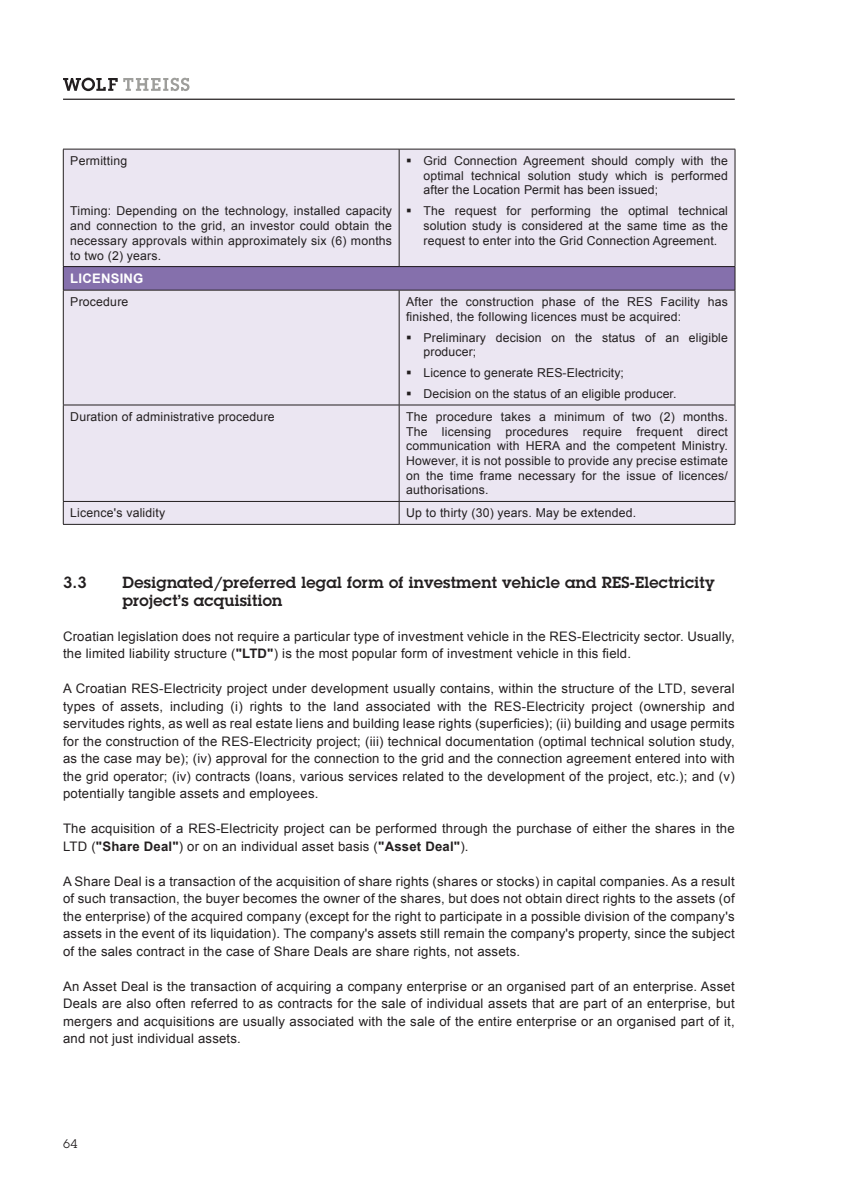
<style>
.page{position:relative;width:844px;height:1191px;background:#fff}
.page>*{position:absolute;margin:0;border:0;box-sizing:border-box;transform-origin:0 0}
.t1{font:600 15.75px/17.5px "Lubalin Graph Std";letter-spacing:.015em;color:#231f20}
.Text{font:13.12px/17.5px "Arial";letter-spacing:.015em;color:#231f20;text-align:justify}
.Text_table_7{font:700 13.12px "Arial";letter-spacing:.015em;color:#fff}
.Text_table_7-2{font:12.25px/14.7px "Arial";letter-spacing:.015em;color:#231f20;text-align:justify}
.t2{font:12.25px "Lubalin Graph Std";color:#231f20}
.s1{font-weight:700}
</style>
<div class="page">
<hr style="left:63px;top:99px;width:671px;height:1px;background:#231f20">
<svg style="left:63px;top:78px;width:126px;height:13px"></svg>
<div style="left:64px;top:150px;width:670px;height:374px;background:#ebe6f2"></div>
<div style="left:63px;top:266px;width:671px;height:24px;background:#8570ac"></div>
<hr style="left:63px;top:149px;width:336px;height:1px;background:#231f20">
<hr style="left:63px;top:149px;width:1px;height:117px;background:#231f20">
<hr style="left:399px;top:149px;width:336px;height:1px;background:#231f20">
<hr style="left:399px;top:149px;width:1px;height:117px;background:#231f20">
<hr style="left:734px;top:149px;width:1px;height:117px;background:#231f20">
<hr style="left:63px;top:290px;width:1px;height:115px;background:#231f20">
<hr style="left:399px;top:290px;width:1px;height:115px;background:#231f20">
<hr style="left:734px;top:290px;width:1px;height:115px;background:#231f20">
<hr style="left:63px;top:405px;width:336px;height:1px;background:#231f20">
<hr style="left:63px;top:405px;width:1px;height:96px;background:#231f20">
<hr style="left:399px;top:405px;width:336px;height:1px;background:#231f20">
<hr style="left:399px;top:405px;width:1px;height:96px;background:#231f20">
<hr style="left:734px;top:405px;width:1px;height:96px;background:#231f20">
<hr style="left:63px;top:501px;width:336px;height:1px;background:#231f20">
<svg style="left:63px;top:502px;width:1px;height:22px"></svg>
<hr style="left:399px;top:501px;width:336px;height:1px;background:#231f20">
<svg style="left:399px;top:502px;width:1px;height:22px"></svg>
<svg style="left:734px;top:502px;width:1px;height:22px"></svg>
<hr style="left:63px;top:524px;width:336px;height:1px;background:#231f20">
<hr style="left:399px;top:524px;width:336px;height:1px;background:#231f20">
<hr style="left:63px;top:266px;width:336px;height:1px;background:#231f20">
<svg style="left:63px;top:267px;width:1px;height:23px"></svg>
<hr style="left:399px;top:266px;width:336px;height:1px;background:#231f20">
<svg style="left:734px;top:267px;width:1px;height:23px"></svg>
<hr style="left:63px;top:290px;width:336px;height:1px;background:#231f20">
<hr style="left:399px;top:290px;width:336px;height:1px;background:#231f20">
<svg style="left:407px;top:209px;width:3px;height:4px"></svg>
<svg style="left:407px;top:335px;width:3px;height:4px"></svg>
<p class="Text_table_7-2" style="left:70px;top:153px;width:58px">Permitting</p>
<p class="Text_table_7-2" style="left:70px;top:204px;width:323px">Timing: Depending on the technology, installed capacity and connection to the grid, an investor could obtain the necessary approvals within approximately six (6) months to two (2) years.</p>
<p class="Text_table_7-2" style="left:423px;top:153px;width:306px">Grid Connection Agreement should comply with the optimal technical solution study which is performed after the Location Permit has been issued;</p>
<p class="Text_table_7-2" style="left:423px;top:204px;width:306px">The request for performing the optimal technical solution study is considered at the same time as the request to enter into the Grid Connection Agreement.</p>
<p class="Text_table_7" style="left:70px;top:270px;width:75px">LICENSING</p>
<p class="Text_table_7-2" style="left:70px;top:294px;width:60px">Procedure</p>
<p class="Text_table_7-2" style="left:406px;top:294px;width:323px">After the construction phase of the RES Facility has finished, the following licences must be acquired:</p>
<p class="Text_table_7-2" style="left:423px;top:330px;width:306px">Preliminary decision on the status of an eligible producer;</p>
<p class="Text_table_7-2" style="left:423px;top:365px;width:202px">Licence to generate RES-Electricity;</p>
<p class="Text_table_7-2" style="left:423px;top:386px;width:254px">Decision on the status of an eligible producer.</p>
<p class="Text_table_7-2" style="left:70px;top:409px;width:206px">Duration of administrative procedure</p>
<p class="Text_table_7-2" style="left:406px;top:409px;width:323px">The procedure takes a minimum of two (2) months.<br>The licensing procedures require frequent direct communication with HERA and the competent Ministry.<br>However, it is not possible to provide any precise estimate on the time frame necessary for the issue of licences/ authorisations.</p>
<p class="Text_table_7-2" style="left:70px;top:506px;width:96px">Licence's validity</p>
<p class="Text_table_7-2" style="left:406px;top:506px;width:231px">Up to thirty (30) years. May be extended.</p>
<p class="t1" style="left:63px;top:573px;width:25px">3.3</p>
<p class="t1" style="left:123px;top:573px;width:593px">Designated/preferred legal form of investment vehicle and RES-Electricity project’s acquisition</p>
<p class="Text" style="left:63px;top:627px;width:673px">Croatian legislation does not require a particular type of investment vehicle in the RES-Electricity sector. Usually, the limited liability structure (<span class="s1">"LTD"</span>) is the most popular form of investment vehicle in this field.</p>
<p class="Text" style="left:63px;top:680px;width:673px">A Croatian RES-Electricity project under development usually contains, within the structure of the LTD, several types of assets, including (i) rights to the land associated with the RES-Electricity project (ownership and servitudes rights, as well as real estate liens and building lease rights (superficies); (ii) building and usage permits for the construction of the RES-Electricity project; (iii) technical documentation (optimal technical solution study, as the case may be); (iv) approval for the connection to the grid and the connection agreement entered into with the grid operator; (iv) contracts (loans, various services related to the development of the project, etc.); and (v) potentially tangible assets and employees.</p>
<p class="Text" style="left:63px;top:820px;width:673px">The acquisition of a RES-Electricity project can be performed through the purchase of either the shares in the<br>LTD (<span class="s1">"Share Deal"</span>) or on an individual asset basis (<span class="s1">"Asset Deal"</span>).</p>
<p class="Text" style="left:63px;top:872px;width:673px">A Share Deal is a transaction of the acquisition of share rights (shares or stocks) in capital companies. As a result of such transaction, the buyer becomes the owner of the shares, but does not obtain direct rights to the assets (of the enterprise) of the acquired company (except for the right to participate in a possible division of the company's assets in the event of its liquidation). The company's assets still remain the company's property, since the subject of the sales contract in the case of Share Deals are share rights, not assets.</p>
<p class="Text" style="left:63px;top:977px;width:673px">An Asset Deal is the transaction of acquiring a company enterprise or an organised part of an enterprise. Asset Deals are also often referred to as contracts for the sale of individual assets that are part of an enterprise, but mergers and acquisitions are usually associated with the sale of the entire enterprise or an organised part of it, and not just individual assets.</p>
<p class="t2" style="left:63px;top:1136px;width:16px">64</p>
</div>
